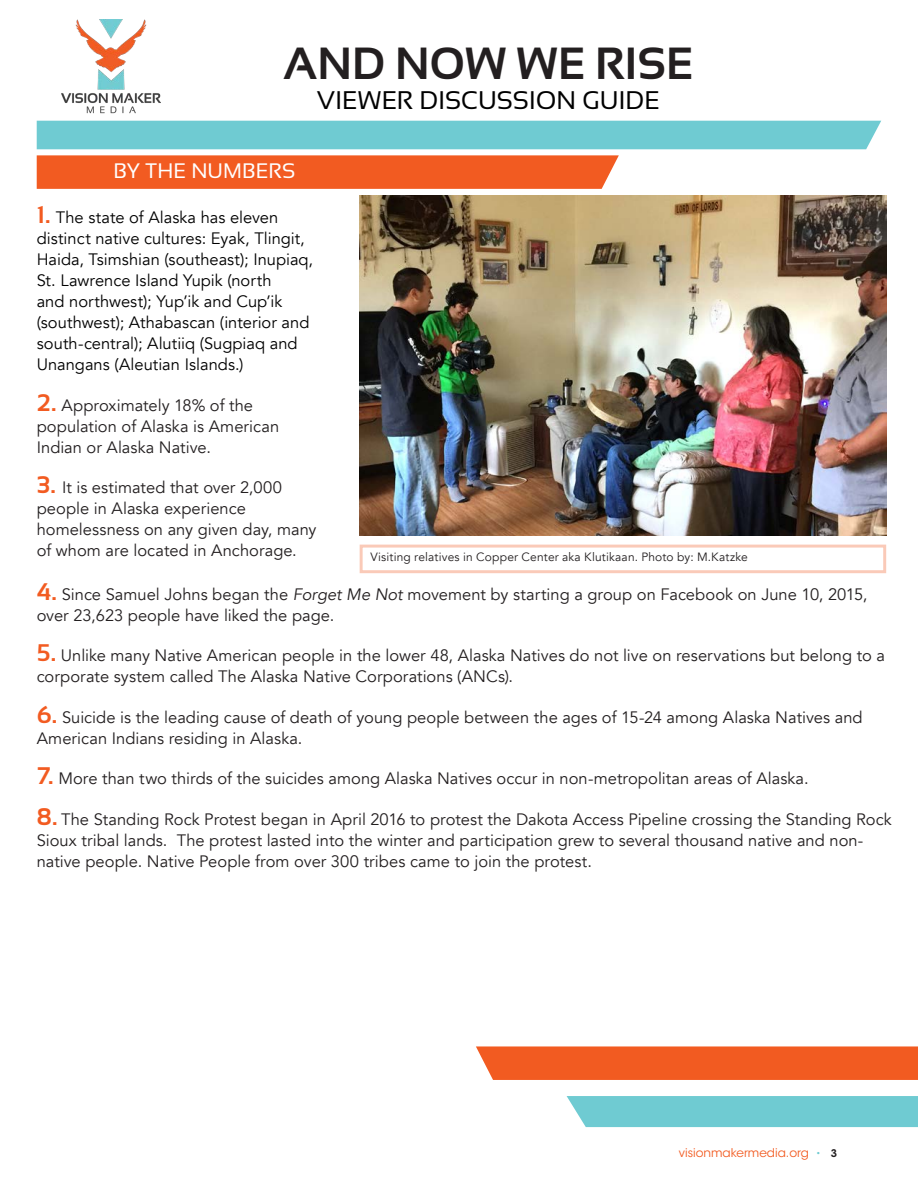
<style>
.page{position:relative;width:918px;height:1188px;background:#fff}
.page>*{position:absolute;margin:0;border:0;box-sizing:border-box;transform-origin:0 0}
.t1{font:700 45px "Sansation";letter-spacing:.005em;color:#231f20}
.t2{font:25.5px "Sansation";color:#000}
.t3{font:21px "Sansation";letter-spacing:.005em;color:#fff}
.t4{font:16.5px/21px "Avenir";color:#231f20}
.t5{font:16.5px/21px "Avenir";color:#000}
.t6{font:12px "Avenir";letter-spacing:.015em;color:#231f20}
.t7{font:12px "ITC Avant Garde Std";color:#f25b21}
.s1{font-family:"Sansation";font-weight:700;font-size:24px;color:#f25b21}
.s2{font-style:italic}
.s3{font-size:10.5px;color:#6fcbd2}
.s4{font-weight:600;font-size:10.5px;color:#231f20}
</style>
<div class="page">
<img style="left:62px;top:19px;width:99px;height:95px">
<div style="left:37px;top:121px;width:844px;height:28px;background:#6fcbd2"></div>
<svg style="left:37px;top:155px;width:582px;height:34px;background:#f25f27"></svg>
<img style="left:360px;top:195px;width:527px;height:341px">
<svg style="left:476px;top:1046px;width:442px;height:34px;background:#f26028"></svg>
<div style="left:567px;top:1096px;width:351px;height:31px;background:#6fcbd2"></div>
<h1 class="t1" style="left:283px;top:39px;width:412px">AND NOW WE RISE</h1>
<h2 class="t2" style="left:317px;top:86px;width:345px">VIEWER DISCUSSION GUIDE</h2>
<p class="t3" style="left:113px;top:159px;width:183px">BY THE NUMBERS</p>
<p class="t5" style="left:37px;top:208px;width:278px"><span class="s1">1.</span> The state of Alaska has eleven distinct native cultures: Eyak, Tlingit, Haida, Tsimshian (southeast); Inupiaq, St. Lawrence Island Yupik (north<br>and northwest); Yup’ik and Cup’ik (southwest); Athabascan (interior and south-central); Alutiiq (Sugpiaq and Unangans (Aleutian Islands.)</p>
<p class="t4" style="left:37px;top:395px;width:244px"><span class="s1">2.</span> Approximately 18% of the population of Alaska is American<br>Indian or Alaska Native.</p>
<p class="t4" style="left:37px;top:478px;width:281px"><span class="s1">3.</span> It is estimated that over 2,000 people in Alaska experience homelessness on any given day, many of whom are located in Anchorage.</p>
<p class="t6" style="left:370px;top:550px;width:379px">Visiting relatives in Copper Center aka Klutikaan. Photo by: M.Katzke</p>
<p class="t4" style="left:37px;top:584px;width:832px"><span class="s1">4.</span> Since Samuel Johns began the <span class="s2">Forget Me Not</span> movement by starting a group on Facebook on June 10, 2015, over 23,623 people have liked the page.</p>
<p class="t4" style="left:37px;top:645px;width:850px"><span class="s1">5.</span> Unlike many Native American people in the lower 48, Alaska Natives do not live on reservations but belong to a corporate system called The Alaska Native Corporations (ANCs).</p>
<p class="t4" style="left:37px;top:707px;width:827px"><span class="s1">6.</span> Suicide is the leading cause of death of young people between the ages of 15-24 among Alaska Natives and<br>American Indians residing in Alaska.</p>
<p class="t4" style="left:37px;top:768px;width:773px"><span class="s1">7.</span> More than two thirds of the suicides among Alaska Natives occur in non-metropolitan areas of Alaska.</p>
<p class="t4" style="left:37px;top:809px;width:857px"><span class="s1">8.</span> The Standing Rock Protest began in April 2016 to protest the Dakota Access Pipeline crossing the Standing Rock<br>Sioux tribal lands. The protest lasted into the winter and participation grew to several thousand native and non&shy;native people. Native People from over 300 tribes came to join the protest.</p>
<p class="t7" style="left:679px;top:1146px;width:160px">visionmakermedia.org <span class="s3">•</span> <span class="s4">3</span></p>
</div>
